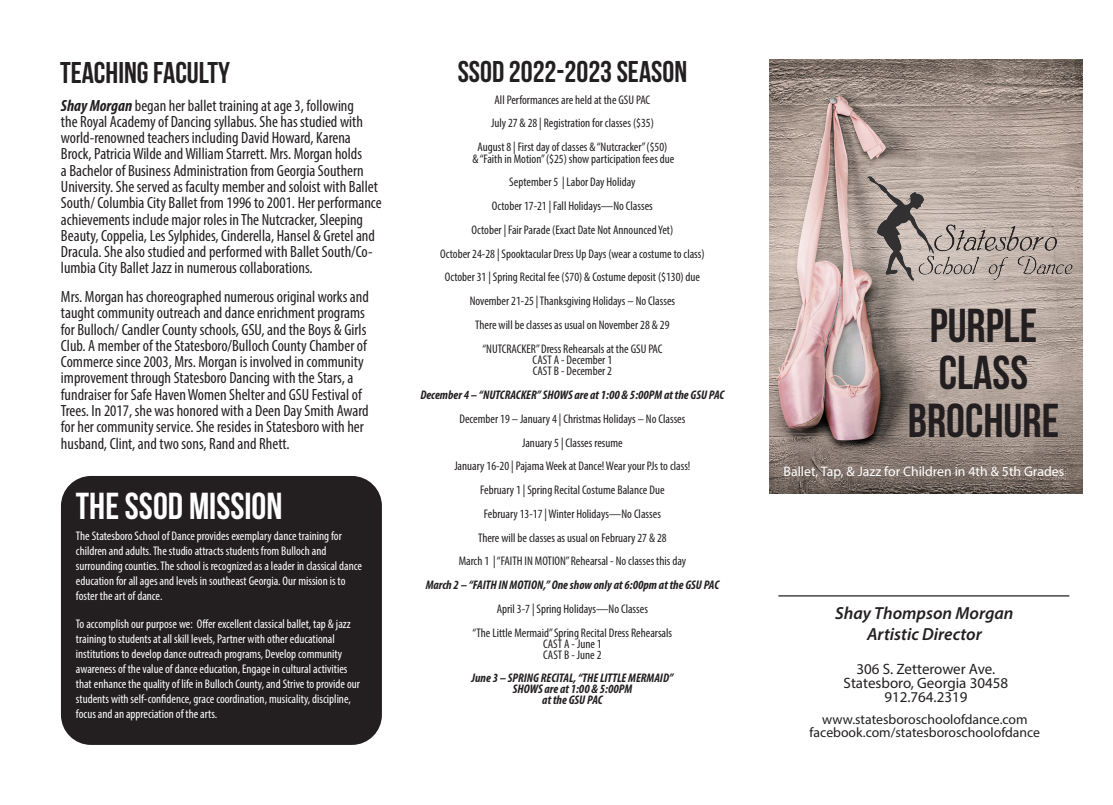
<style>
.page{position:relative;width:1113px;height:805px;background:#fff}
.page>*{position:absolute;margin:0;border:0;box-sizing:border-box;transform-origin:0 0}
.t1{font:47.5px "Bebas Neue";color:#231f20}
.Body_Text{font:37.5px "Bebas Neue";color:#fff}
.Section_Title{font:30px "Bebas Neue";color:#231f20}
.Body_Text-2{font:italic 600 17.5px/21px "Myriad Pro";color:#231f20;text-align:center}
.Body_Text-3{font:condensed 16.25px/16.2px "Myriad Pro";color:#231f20}
.Your_Web_Site{font:15px/13.8px "Myriad Pro";color:#231f20;text-align:center}
.Your_Web_Site-2{font:13.75px/13.8px "Myriad Pro";color:#231f20;text-align:center}
.Body_Text-4{font:13.75px "Myriad Pro";color:#fff}
.Body_Text-5{font:condensed 12.5px/11.2px "Myriad Pro";color:#231f20;text-align:center}
.Body_Text-6{font:condensed 12.5px/15px "Myriad Pro";color:#fff}
.Body_Text-7{font:italic 700 condensed 12.5px/11.2px "Myriad Pro";color:#231f20;text-align:center}
.s1{font-weight:700;font-style:italic}
</style>
<div class="page">
<img style="left:769px;top:59px;width:313px;height:434px">
<hr style="left:778px;top:595px;width:291px;height:1px;background:#231f20">
<img style="left:863px;top:173px;width:213px;height:111px">
<div style="left:61px;top:475px;width:321px;height:269px;background:#231f20;border-radius:30px"></div>
<p class="Section_Title" style="left:60px;top:56px;width:172px">TEACHING FACULTY</p>
<p class="Body_Text-3" style="left:61px;top:97px;width:322px"><span class="s1">Shay Morgan</span> began her ballet training at age 3, following<br>the Royal Academy of Dancing syllabus. She has studied with world-renowned teachers including David Howard, Karena Brock, Patricia Wilde and William Starrett. Mrs. Morgan holds<br>a Bachelor of Business Administration from Georgia Southern University. She served as faculty member and soloist with Ballet South/ Columbia City Ballet from 1996 to 2001. Her performance achievements include major roles in The Nutcracker, Sleeping Beauty, Coppelia, Les Sylphides, Cinderella, Hansel &amp; Gretel and Dracula. She also studied and performed with Ballet South/Co&shy;lumbia City Ballet Jazz in numerous collaborations.</p>
<p class="Body_Text-3" style="left:61px;top:288px;width:309px">Mrs. Morgan has choreographed numerous original works and taught community outreach and dance enrichment programs for Bulloch/ Candler County schools, GSU, and the Boys &amp; Girls Club. A member of the Statesboro/Bulloch County Chamber of Commerce since 2003, Mrs. Morgan is involved in community improvement through Statesboro Dancing with the Stars, a fundraiser for Safe Haven Women Shelter and GSU Festival of Trees. In 2017, she was honored with a Deen Day Smith Award for her community service. She resides in Statesboro with her husband, Clint, and two sons, Rand and Rhett.</p>
<p class="Body_Text" style="left:76px;top:485px;width:208px">THE SSOD MISSION</p>
<p class="Body_Text-6" style="left:76px;top:528px;width:288px">The Statesboro School of Dance provides exemplary dance training for children and adults. The studio attracts students from Bulloch and surrounding counties. The school is recognized as a leader in classical dance education for all ages and levels in southeast Georgia. Our mission is to foster the art of dance.</p>
<p class="Body_Text-6" style="left:76px;top:615px;width:285px">To accomplish our purpose we: Offer excellent classical ballet, tap &amp; jazz training to students at all skill levels, Partner with other educational institutions to develop dance outreach programs, Develop community awareness of the value of dance education, Engage in cultural activities that enhance the quality of life in Bulloch County, and Strive to provide our students with self-confidence, grace coordination, musicality, discipline, focus and an appreciation of the arts.</p>
<p class="Section_Title" style="left:457px;top:55px;width:231px">SSOD 2022-2023 SEASON</p>
<p class="Body_Text-5" style="left:494px;top:94px;width:157px">All Performances are held at the GSU PAC</p>
<p class="Body_Text-5" style="left:491px;top:117px;width:164px">July 27 &amp; 28 | Registration for classes ($35)</p>
<p class="Body_Text-5" style="left:472px;top:141px;width:203px">August 8 | First day of classes &amp; “Nutcracker” ($50)<br>&amp; “Faith in Motion” ($25) show participation fees due</p>
<p class="Body_Text-5" style="left:509px;top:176px;width:128px">September 5 | Labor Day Holiday</p>
<p class="Body_Text-5" style="left:492px;top:200px;width:162px">October 17-21 | Fall Holidays—No Classes</p>
<p class="Body_Text-5" style="left:471px;top:224px;width:203px">October | Fair Parade (Exact Date Not Announced Yet)</p>
<p class="Body_Text-5" style="left:440px;top:247px;width:266px">October 24-28 | Spooktacular Dress Up Days (wear a costume to class)</p>
<p class="Body_Text-5" style="left:444px;top:271px;width:257px">October 31 | Spring Recital fee ($70) &amp; Costume deposit ($130) due</p>
<p class="Body_Text-5" style="left:469px;top:295px;width:207px">November 21-25 | Thanksgiving Holidays – No Classes</p>
<p class="Body_Text-5" style="left:475px;top:319px;width:196px">There will be classes as usual on November 28 &amp; 29</p>
<p class="Body_Text-5" style="left:482px;top:342px;width:182px">“NUTCRACKER” Dress Rehearsals at the GSU PAC<br>CAST A - December 1<br>CAST B - December 2</p>
<p class="Body_Text-7" style="left:420px;top:389px;width:305px">December 4 – “NUTCRACKER” SHOWS are at 1:00 &amp; 5:00PM at the GSU PAC</p>
<p class="Body_Text-5" style="left:459px;top:412px;width:227px">December 19 – January 4 | Christmas Holidays – No Classes</p>
<p class="Body_Text-5" style="left:522px;top:436px;width:102px">January 5 | Classes resume</p>
<p class="Body_Text-5" style="left:454px;top:460px;width:238px">January 16-20 | Pajama Week at Dance! Wear your PJs to class!</p>
<p class="Body_Text-5" style="left:480px;top:484px;width:186px">February 1 | Spring Recital Costume Balance Due</p>
<p class="Body_Text-5" style="left:484px;top:507px;width:178px">February 13-17 | Winter Holidays—No Classes</p>
<p class="Body_Text-5" style="left:478px;top:531px;width:190px">There will be classes as usual on February 27 &amp; 28</p>
<p class="Body_Text-5" style="left:458px;top:555px;width:229px">March 1 | “FAITH IN MOTION” Rehearsal - No classes this day</p>
<p class="Body_Text-7" style="left:425px;top:579px;width:295px">March 2 – “FAITH IN MOTION,” One show only at 6:00pm at the GSU PAC</p>
<p class="Body_Text-5" style="left:497px;top:602px;width:153px">April 3-7 | Spring Holidays—No Classes</p>
<p class="Body_Text-5" style="left:472px;top:626px;width:201px">“The Little Mermaid” Spring Recital Dress Rehearsals<br>CAST A - June 1<br>CAST B - June 2</p>
<p class="Body_Text-7" style="left:471px;top:671px;width:203px">June 3 – SPRING RECITAL, “THE LITTLE MERMAID”<br>SHOWS are at 1:00 &amp; 5:00PM<br>at the GSU PAC</p>
<p class="t1" style="left:929px;top:299px;width:109px">PURPLE</p>
<p class="t1" style="left:938px;top:346px;width:91px">CLASS</p>
<p class="t1" style="left:907px;top:394px;width:153px">BROCHURE</p>
<p class="Body_Text-4" style="left:783px;top:462px;width:282px">Ballet, Tap, &amp; Jazz for Children in 4th &amp; 5th Grades</p>
<p class="Body_Text-2" style="left:835px;top:601px;width:180px">Shay Thompson Morgan<br>Artistic Director</p>
<p class="Your_Web_Site" style="left:843px;top:661px;width:166px">306 S. Zetterower Ave.<br>Statesboro, Georgia 30458<br>912.764.2319</p>
<p class="Your_Web_Site-2" style="left:809px;top:711px;width:232px">www.statesboroschoolofdance.com facebook.com/statesboroschoolofdance</p>
</div>
